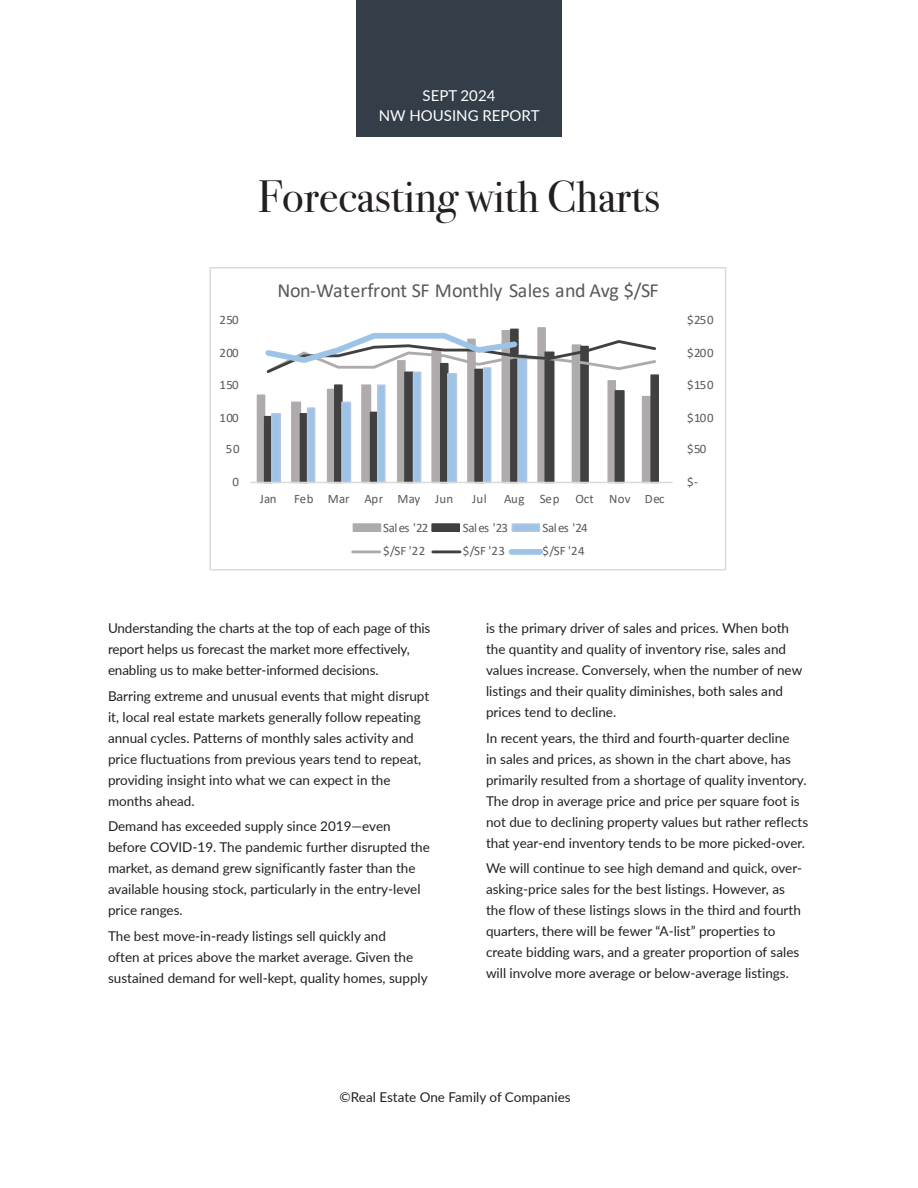
<style>
.page{position:relative;width:918px;height:1188px;background:#fff}
.page>*{position:absolute;margin:0;border:0;box-sizing:border-box;transform-origin:0 0}
.t1{font:45px "Bodoni Svty Two ITCTT";color:#231f20}
.t2{font:20.1px "Calibri";letter-spacing:-.015em;color:#595959}
.t3{font:15px/19.5px "Lato";color:#fff;text-align:center}
.Area_Summary{font:13.5px/21px "Lato";color:#231f20}
.t4{font:12.9px "Calibri";letter-spacing:-.015em;color:#595959}
.t5{font:12.9px "Calibri";letter-spacing:.02em;color:#595959}
</style>
<div class="page">
<div style="left:356px;top:0;width:206px;height:137px;background:#333e48"></div>
<svg style="left:256px;top:327px;width:290px;height:155px"></svg>
<hr style="left:250px;top:482px;width:423px;height:1px;background:#d9d9d9">
<svg style="left:261px;top:330px;width:397px;height:152px"></svg>
<div style="left:353px;top:524px;width:28px;height:7px;background:#afabab"></div>
<div style="left:353px;top:523px;width:28px;height:9px;border:1px solid #afabab"></div>
<div style="left:432px;top:524px;width:27px;height:7px;background:#404040"></div>
<div style="left:431px;top:523px;width:29px;height:9px;border:1px solid #404040"></div>
<div style="left:512px;top:524px;width:27px;height:7px;background:#9dc3e6"></div>
<div style="left:512px;top:523px;width:28px;height:9px;border:1px solid #b4c7e7"></div>
<hr style="left:353px;top:550px;width:27px;height:3px;background:#afabab">
<hr style="left:433px;top:550px;width:27px;height:3px;background:#404040">
<div style="left:512px;top:549px;width:28px;height:6px;background:#9dc3e6"></div>
<div style="left:210px;top:267px;width:516px;height:304px;border:1px solid #d9d9d9"></div>
<p class="t3" style="left:379px;top:85px;width:162px">SEPT 2024<br>NW HOUSING REPORT</p>
<p class="t1" style="left:258px;top:160px;width:404px">Forecasting with Charts</p>
<p class="t2" style="left:277px;top:276px;width:383px">Non-Waterfront SF Monthly Sales and Avg $/SF</p>
<p class="t4" style="left:219px;top:311px;width:21px">250</p>
<p class="t4" style="left:687px;top:311px;width:28px">$250</p>
<p class="t4" style="left:219px;top:344px;width:21px">200</p>
<p class="t4" style="left:687px;top:344px;width:28px">$200</p>
<p class="t4" style="left:219px;top:375px;width:21px">150</p>
<p class="t4" style="left:687px;top:375px;width:28px">$150</p>
<p class="t4" style="left:219px;top:408px;width:21px">100</p>
<p class="t4" style="left:687px;top:408px;width:28px">$100</p>
<p class="t4" style="left:226px;top:440px;width:15px">50</p>
<p class="t4" style="left:687px;top:440px;width:21px">$50</p>
<p class="t4" style="left:232px;top:473px;width:8px">0</p>
<p class="t4" style="left:687px;top:473px;width:13px">$-</p>
<p class="t4" style="left:260px;top:490px;width:18px">Jan</p>
<p class="t5" style="left:294px;top:490px;width:161px">Feb Mar Apr May Jun</p>
<p class="t4" style="left:472px;top:490px;width:16px">Jul</p>
<p class="t5" style="left:504px;top:490px;width:162px">Aug Sep Oct Nov Dec</p>
<p class="t4" style="left:383px;top:519px;width:47px">Sales '22</p>
<p class="t4" style="left:463px;top:519px;width:47px">Sales '23</p>
<p class="t4" style="left:542px;top:519px;width:47px">Sales '24</p>
<p class="t4" style="left:383px;top:542px;width:44px">$/SF '22</p>
<p class="t4" style="left:463px;top:542px;width:44px">$/SF '23</p>
<p class="t4" style="left:542px;top:542px;width:44px">$/SF '24</p>
<p class="Area_Summary" style="left:108px;top:617px;width:324px">Understanding the charts at the top of each page of this report helps us forecast the market more effectively, enabling us to make better-informed decisions.</p>
<p class="Area_Summary" style="left:108px;top:685px;width:323px">Barring extreme and unusual events that might disrupt it, local real estate markets generally follow repeating annual cycles. Patterns of monthly sales activity and price fluctuations from previous years tend to repeat, providing insight into what we can expect in the months ahead.</p>
<p class="Area_Summary" style="left:108px;top:815px;width:323px">Demand has exceeded supply since 2019—even before COVID-19. The pandemic further disrupted the market, as demand grew significantly faster than the available housing stock, particularly in the entry-level price ranges.</p>
<p class="Area_Summary" style="left:108px;top:925px;width:321px">The best move-in-ready listings sell quickly and<br>often at prices above the market average. Given the sustained demand for well-kept, quality homes, supply</p>
<p class="Area_Summary" style="left:486px;top:617px;width:318px">is the primary driver of sales and prices. When both the quantity and quality of inventory rise, sales and values increase. Conversely, when the number of new listings and their quality diminishes, both sales and prices tend to decline.</p>
<p class="Area_Summary" style="left:486px;top:727px;width:324px">In recent years, the third and fourth-quarter decline<br>in sales and prices, as shown in the chart above, has primarily resulted from a shortage of quality inventory.<br>The drop in average price and price per square foot is not due to declining property values but rather reflects that year-end inventory tends to be more picked-over.</p>
<p class="Area_Summary" style="left:486px;top:857px;width:318px">We will continue to see high demand and quick, over&shy;asking-price sales for the best listings. However, as the flow of these listings slows in the third and fourth quarters, there will be fewer “A-list” properties to create bidding wars, and a greater proportion of sales will involve more average or below-average listings.</p>
<p class="Area_Summary" style="left:340px;top:1086px;width:232px">©Real Estate One Family of Companies</p>
</div>
